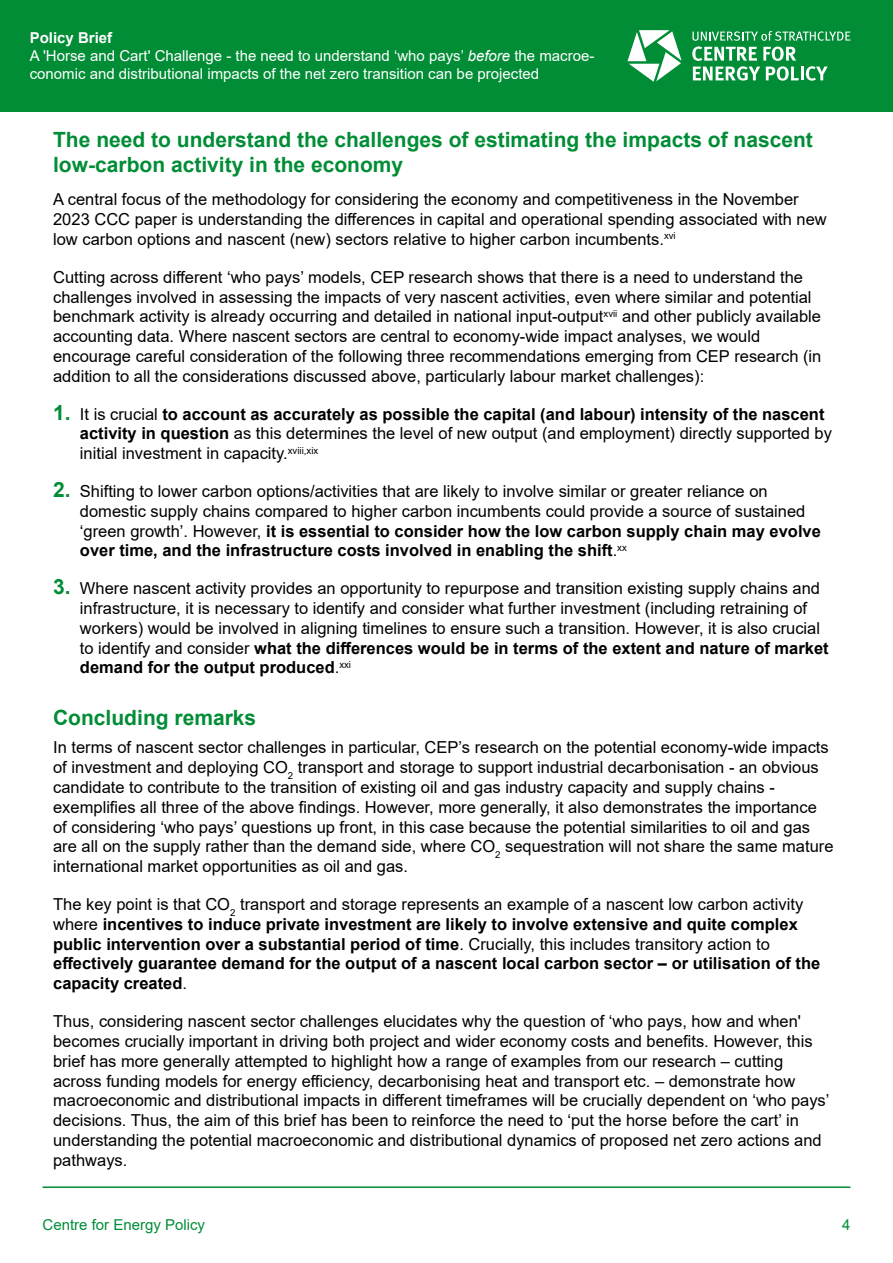
<style>
.page{position:relative;width:893px;height:1263px;background:#fff}
.page>*{position:absolute;margin:0;border:0;box-sizing:border-box;transform-origin:0 0}
.t1{font:21px/25.2px "Arial Bold MT2";color:#008d36}
.t2{font:16.5px/19.8px "Arial MT2";color:#000}
.t3{font:16.5px/19.8px "Arial";color:#000}
.t4{font:16.5px/19.8px "Arial Bold MT2";color:#000}
.t5{font:700 16.5px "Arial";color:#000}
.t6{font:15px/18px "Arial MT2";color:#fff}
.t7{font:15px "Arial MT2";color:#008d36}
.t8{font:15px "Arial Bold MT2";color:#fff}
.s1{font-family:"Arial";font-style:italic}
.s2{font-size:21px;color:#008d36}
.s3{font-family:"Arial MT2"}
.s4{font-family:"Arial Bold MT2"}
.s5{font-family:"Arial Bold MT2";font-size:21px;color:#008d36}
.s6{font-family:"Arial MT2";font-weight:400}
</style>
<div class="page">
<div style="left:0;top:0;width:893px;height:112px;background:#008d36"></div>
<hr style="left:43px;top:1186px;width:807px;height:2px;background:#008d36">
<svg style="left:692px;top:31px;width:158px;height:50px"></svg>
<svg style="left:627px;top:30px;width:55px;height:52px"></svg>
<p class="t8" style="left:30px;top:28px;width:84px">Policy Brief</p>
<p class="t6" style="left:30px;top:47px;width:566px">A 'Horse and Cart' Challenge - the need to understand ‘who pays’ <span class="s1">before</span> the macroe&shy;conomic and distributional impacts of the net zero transition can be projected</p>
<p class="t1" style="left:53px;top:127px;width:761px">The need to understand the challenges of estimating the impacts of nascent low-carbon activity in the economy</p>
<p class="t2" style="left:53px;top:190px;width:747px">A central focus of the methodology for considering the economy and competitiveness in the November</p>
<p class="t3" style="left:53px;top:209px;width:775px">2023 CCC paper is understanding the differences in capital and operational spending associated with new</p>
<p class="t2" style="left:53px;top:229px;width:624px">low carbon options and nascent (new) sectors relative to higher carbon incumbents.<sup>xvi</sup></p>
<p class="t3" style="left:53px;top:267px;width:751px">Cutting across different ‘who pays’ models, CEP research shows that there is a need to understand the</p>
<p class="t2" style="left:53px;top:287px;width:770px">challenges involved in assessing the impacts of very nascent activities, even where similar and potential benchmark activity is already occurring and detailed in national input-output<sup>xvii</sup> and other publicly available accounting data. Where nascent sectors are central to economy-wide impact analyses, we would encourage careful consideration of the following three recommendations emerging from CEP research (in addition to all the considerations discussed above, particularly labour market challenges):</p>
<p class="t4" style="left:53px;top:404px;width:773px"><span class="s2">1.</span> <span class="s3">It is crucial</span> to account as accurately as possible the capital (and labour) intensity of the nascent</p>
<p class="t2" style="left:80px;top:424px;width:753px"><span class="s4">activity in question</span> as this determines the level of new output (and employment) directly supported by initial investment in capacity.<sup>xviii,xix</sup></p>
<p class="t2" style="left:80px;top:481px;width:727px;text-indent:-27px"><span class="s5">2.</span> Shifting to lower carbon options/activities that are likely to involve similar or greater reliance on domestic supply chains compared to higher carbon incumbents could provide a source of sustained</p>
<p class="t4" style="left:80px;top:521px;width:742px"><span class="s3">‘green growth’. However,</span> it is essential to consider how the low carbon supply chain may evolve over time, and the infrastructure costs involved in enabling the shift<span class="s3">.</span><sup>xx</sup></p>
<p class="t2" style="left:80px;top:578px;width:742px;text-indent:-27px"><span class="s5">3.</span> Where nascent activity provides an opportunity to repurpose and transition existing supply chains and infrastructure, it is necessary to identify and consider what further investment (including retraining of workers) would be involved in aligning timelines to ensure such a transition. However, it is also crucial</p>
<p class="t5" style="left:80px;top:636px;width:750px"><span class="s6">to identify and consider</span> what the differences would be in terms of the extent and nature of market</p>
<p class="t4" style="left:80px;top:658px;width:273px">demand for the output produced<span class="s3">.</span><sup>xxi</sup></p>
<p class="t1" style="left:53px;top:705px;width:205px">Concluding remarks</p>
<p class="t2" style="left:53px;top:738px;width:777px">In terms of nascent sector challenges in particular, CEP’s research on the potential economy-wide impacts of investment and deploying CO<sub>2</sub> transport and storage to support industrial decarbonisation - an obvious candidate to contribute to the transition of existing oil and gas industry capacity and supply chains -</p>
<p class="t3" style="left:53px;top:797px;width:765px">exemplifies all three of the above findings. However, more generally, it also demonstrates the importance</p>
<p class="t2" style="left:53px;top:817px;width:782px">of considering ‘who pays’ questions up front, in this case because the potential similarities to oil and gas are all on the supply rather than the demand side, where CO<sub>2</sub> sequestration will not share the same mature international market opportunities as oil and gas.</p>
<p class="t2" style="left:53px;top:894px;width:752px">The key point is that CO<sub>2</sub> transport and storage represents an example of a nascent low carbon activity</p>
<p class="t5" style="left:53px;top:912px;width:746px"><span class="s6">where</span> incentives to induce private investment are likely to involve extensive and quite complex</p>
<p class="t4" style="left:53px;top:934px;width:718px">public intervention over a substantial period of time<span class="s3">. Crucially, this includes transitory action to</span></p>
<p class="t5" style="left:53px;top:952px;width:769px">effectively guarantee demand for the output of a nascent local carbon sector – or utilisation of the</p>
<p class="t4" style="left:53px;top:974px;width:135px">capacity created<span class="s3">.</span></p>
<p class="t2" style="left:53px;top:1011px;width:749px">Thus, considering nascent sector challenges elucidates why the question of ‘who pays, how and when'</p>
<p class="t3" style="left:53px;top:1031px;width:761px">becomes crucially important in driving both project and wider economy costs and benefits. However, this</p>
<p class="t2" style="left:53px;top:1051px;width:731px">brief has more generally attempted to highlight how a range of examples from our research – cutting</p>
<p class="t3" style="left:53px;top:1071px;width:778px">across funding models for energy efficiency, decarbonising heat and transport etc. – demonstrate how macroeconomic and distributional impacts in different timeframes will be crucially dependent on ‘who pays’</p>
<p class="t2" style="left:53px;top:1110px;width:770px">decisions. Thus, the aim of this brief has been to reinforce the need to ‘put the horse before the cart’ in understanding the potential macroeconomic and distributional dynamics of proposed net zero actions and pathways.</p>
<p class="t7" style="left:43px;top:1214px;width:164px">Centre for Energy Policy</p>
<p class="t7" style="left:842px;top:1214px;width:10px">4</p>
</div>
